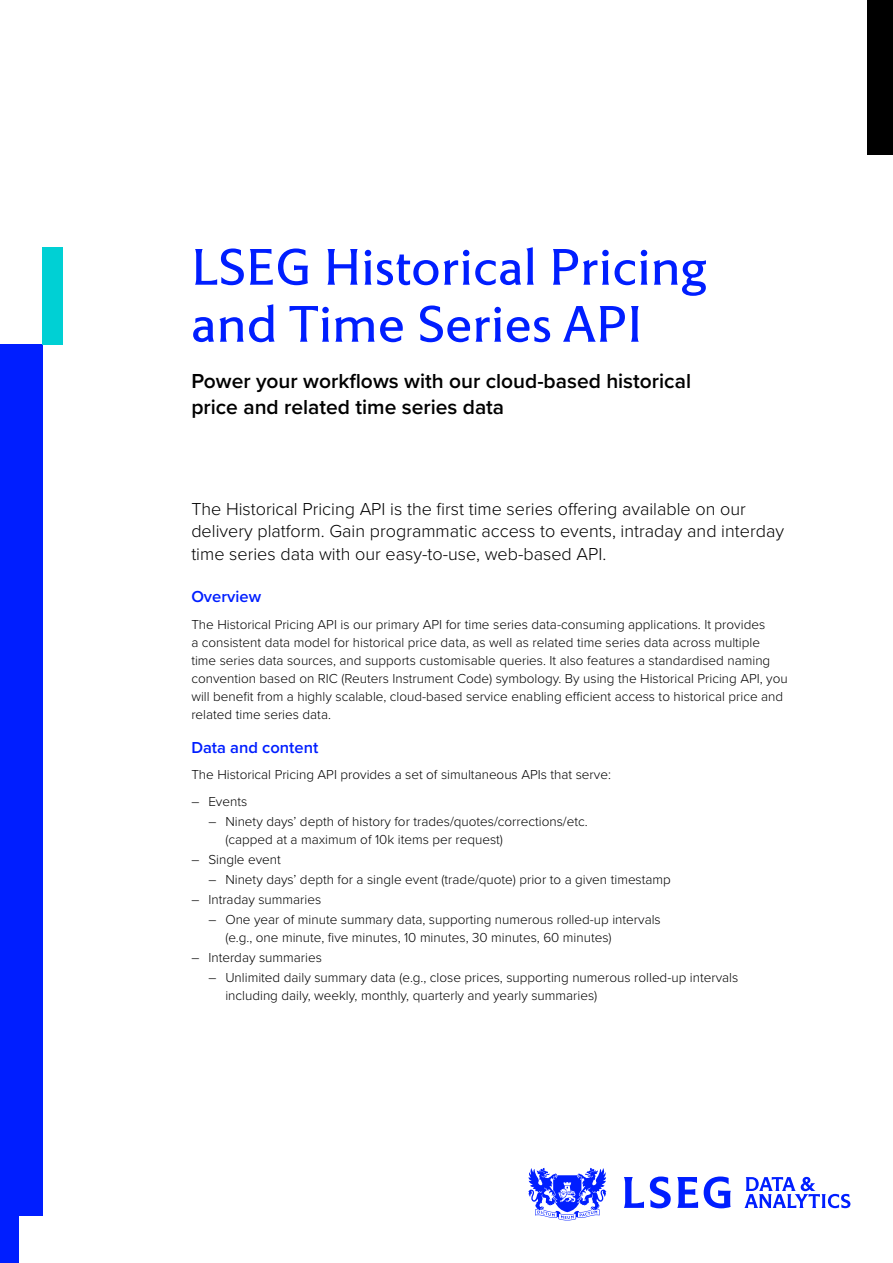
<style>
.page{position:relative;width:893px;height:1263px;background:#fff}
.page>*{position:absolute;margin:0;border:0;box-sizing:border-box;transform-origin:0 0}
.t1{font:52.5px/57px "LSEG Motto";letter-spacing:.01em;color:#001eff}
.t2{font:600 21px/25.5px "Proxima Nova";color:#000}
.t3{font:300 18px/22.5px "Proxima Nova";color:#000}
.t4{font:600 16.5px "Proxima Nova";color:#001eff}
.t5{font:300 13.5px/18px "Proxima Nova";color:#000}
</style>
<div class="page">
<div style="left:867px;top:0;width:26px;height:155px;background:#000"></div>
<svg style="left:528px;top:1168px;width:203px;height:53px"></svg>
<svg style="left:744px;top:1177px;width:106px;height:31px"></svg>
<div style="left:0;top:344px;width:43px;height:919px;background:#001eff"></div>
<div style="left:43px;top:247px;width:20px;height:97px;background:#00d0d4"></div>
<div style="left:20px;top:1217px;width:23px;height:46px;background:#fff"></div>
<h1 class="t1" style="left:191px;top:238px;width:517px">LSEG Historical Pricing and Time Series API</h1>
<h2 class="t2" style="left:191px;top:368px;width:501px">Power your workflows with our cloud-based historical price and related time series data</h2>
<h3 class="t3" style="left:191px;top:497px;width:594px">The Historical Pricing API is the first time series offering available on our delivery platform. Gain programmatic access to events, intraday and interday time series data with our easy-to-use, web-based API.</h3>
<p class="t4" style="left:191px;top:584px;width:71px">Overview</p>
<p class="t5" style="left:191px;top:614px;width:598px">The Historical Pricing API is our primary API for time series data-consuming applications. It provides<br>a consistent data model for historical price data, as well as related time series data across multiple time series data sources, and supports customisable queries. It also features a standardised naming convention based on RIC (Reuters Instrument Code) symbology. By using the Historical Pricing API, you will benefit from a highly scalable, cloud-based service enabling efficient access to historical price and related time series data.</p>
<p class="t4" style="left:191px;top:735px;width:129px">Data and content</p>
<p class="t5" style="left:191px;top:765px;width:421px">The Historical Pricing API provides a set of simultaneous APIs that serve:</p>
<p class="t5" style="left:191px;top:791px;width:57px">– Events</p>
<p class="t5" style="left:225px;top:811px;width:364px;text-indent:-17px">– Ninety days’ depth of history for trades/quotes/corrections/etc. (capped at a maximum of 10k items per request)</p>
<p class="t5" style="left:191px;top:849px;width:91px">– Single event</p>
<p class="t5" style="left:208px;top:870px;width:464px">– Ninety days’ depth for a single event (trade/quote) prior to a given timestamp</p>
<p class="t5" style="left:191px;top:890px;width:131px">– Intraday summaries</p>
<p class="t5" style="left:225px;top:910px;width:437px;text-indent:-17px">– One year of minute summary data, supporting numerous rolled-up intervals (e.g., one minute, five minutes, 10 minutes, 30 minutes, 60 minutes)</p>
<p class="t5" style="left:191px;top:948px;width:132px">– Interday summaries</p>
<p class="t5" style="left:225px;top:968px;width:514px;text-indent:-17px">– Unlimited daily summary data (e.g., close prices, supporting numerous rolled-up intervals including daily, weekly, monthly, quarterly and yearly summaries)</p>
</div>
